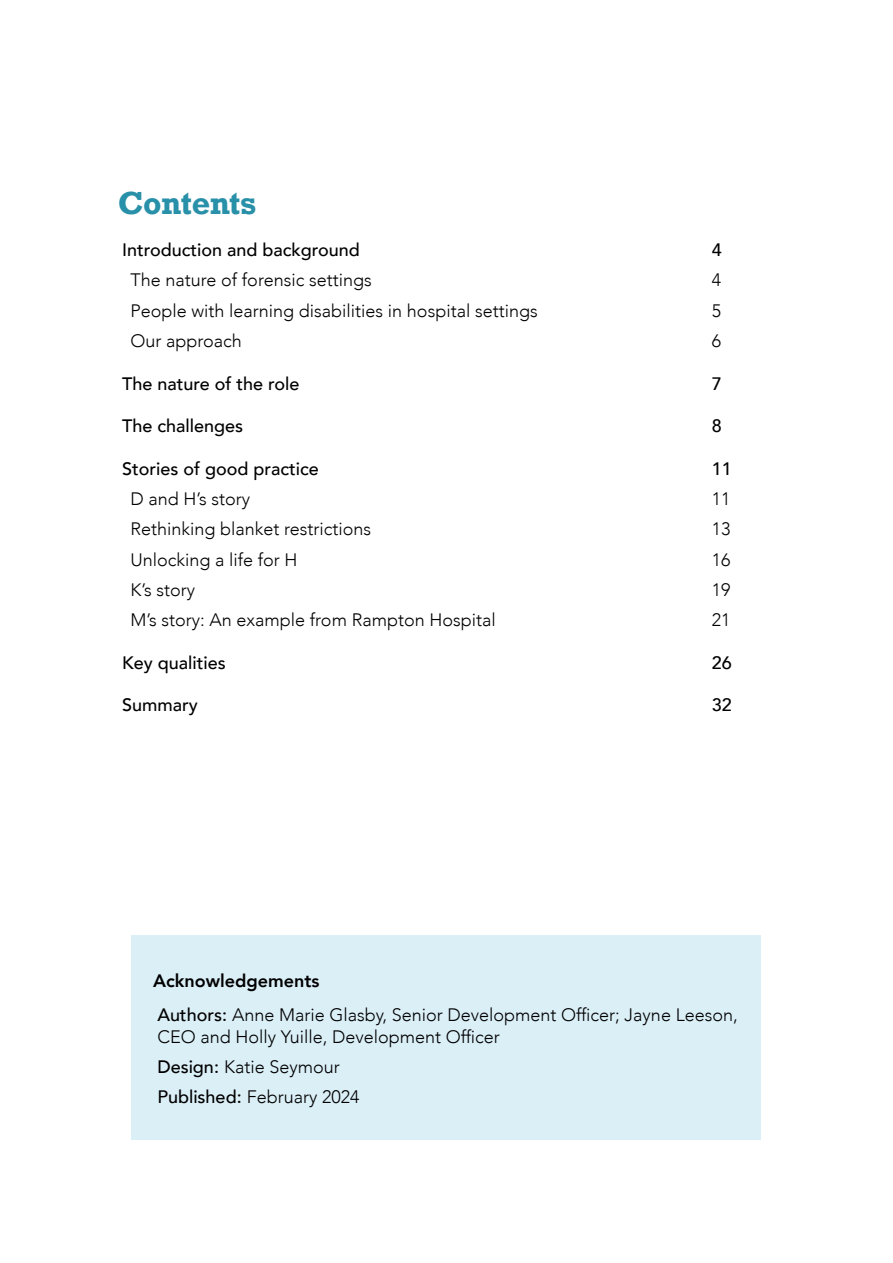
<style>
.page{position:relative;width:893px;height:1263px;background:#fff}
.page>*{position:absolute;margin:0;border:0;box-sizing:border-box;transform-origin:0 0}
.t1{font:700 30px "Rockwell";letter-spacing:-.01em;color:#2890a8}
.t2{font:300 18px/30.2px "Avenir";color:#000}
.t3{font:500 18px "Avenir";color:#000}
.s1{font-weight:800}
.s2{font-weight:500}
</style>
<div class="page">
<div style="left:132px;top:935px;width:629px;height:205px;background:#dbeff7"></div>
<h1 class="t1" style="left:118px;top:191px;width:140px">Contents</h1>
<p class="t3" style="left:122px;top:243px;width:239px">Introduction and background</p>
<p class="t3" style="left:712px;top:243px;width:12px">4</p>
<p class="t2" style="left:131px;top:267px;width:243px">The nature of forensic settings</p>
<p class="t2" style="left:712px;top:267px;width:11px">4</p>
<p class="t2" style="left:131px;top:297px;width:409px">People with learning disabilities in hospital settings</p>
<p class="t2" style="left:712px;top:297px;width:11px">5</p>
<p class="t2" style="left:131px;top:327px;width:113px">Our approach</p>
<p class="t2" style="left:712px;top:327px;width:11px">6</p>
<p class="t3" style="left:122px;top:376px;width:179px">The nature of the role</p>
<p class="t3" style="left:712px;top:376px;width:12px">7</p>
<p class="t3" style="left:122px;top:419px;width:123px">The challenges</p>
<p class="t3" style="left:712px;top:419px;width:12px">8</p>
<p class="t3" style="left:122px;top:461px;width:198px">Stories of good practice</p>
<p class="t3" style="left:712px;top:461px;width:22px">11</p>
<p class="t2" style="left:131px;top:485px;width:121px">D and H’s story</p>
<p class="t2" style="left:712px;top:485px;width:20px">11</p>
<p class="t2" style="left:131px;top:516px;width:242px">Rethinking blanket restrictions</p>
<p class="t2" style="left:712px;top:516px;width:20px">13</p>
<p class="t2" style="left:131px;top:546px;width:169px">Unlocking a life for H</p>
<p class="t2" style="left:712px;top:546px;width:20px">16</p>
<p class="t2" style="left:131px;top:576px;width:66px">K’s story</p>
<p class="t2" style="left:712px;top:576px;width:20px">19</p>
<p class="t2" style="left:131px;top:606px;width:367px">M’s story: An example from Rampton Hospital</p>
<p class="t2" style="left:712px;top:606px;width:20px">21</p>
<p class="t3" style="left:122px;top:655px;width:105px">Key qualities</p>
<p class="t3" style="left:712px;top:655px;width:22px">26</p>
<p class="t3" style="left:122px;top:698px;width:77px">Summary</p>
<p class="t3" style="left:712px;top:698px;width:22px">32</p>
<p class="t2" style="left:153px;top:963px;width:586px;line-height:34.3px"><span class="s1">Acknowledgements<br></span><span class="s2">Authors:</span> Anne Marie Glasby, Senior Development Of昀椀cer; Jayne Leeson,</p>
<p class="t2" style="left:157px;top:1021px;width:344px">CEO and Holly Yuille, Development Of昀椀cer<br><span class="s2">Design:</span> Katie Seymour<br><span class="s2">Published:</span> February 2024</p>
</div>
